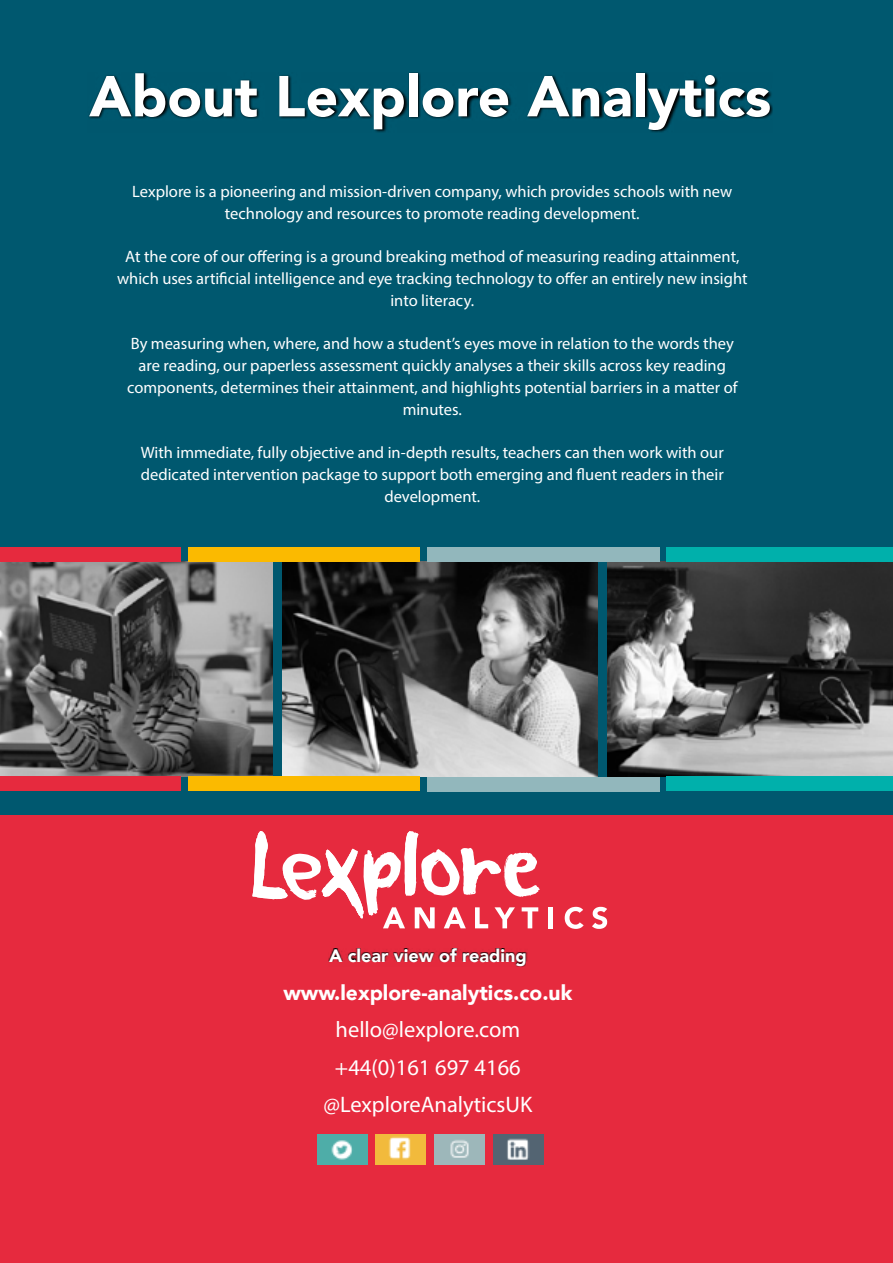
<style>
.page{position:relative;width:893px;height:1263px;background:#fff}
.page>*{position:absolute;margin:0;border:0;box-sizing:border-box;transform-origin:0 0}
.t1{font:900 57px "Avenir LT";color:#fff}
.t2{font:22.5px/37.5px "Myriad Pro";color:#fff;text-align:center}
.t3{font:900 21px "Avenir LT";color:#fff}
.t4{font:900 18px "Avenir LT";color:#fff}
.t5{font:16.5px/21.8px "Myriad Pro";color:#fff;text-align:center}
</style>
<div class="page">
<div style="left:0;top:0;width:893px;height:915px;background:#00586f"></div>
<div style="left:0;top:816px;width:893px;height:447px;background:#e62a3e"></div>
<svg style="left:328px;top:948px;width:199px;height:18px"></svg>
<svg style="left:89px;top:72px;width:684px;height:60px"></svg>
<img style="left:0;top:562px;width:273px;height:214px">
<img style="left:283px;top:562px;width:315px;height:214px">
<img style="left:607px;top:562px;width:286px;height:214px">
<div style="left:0;top:547px;width:181px;height:15px;background:#e62a3e"></div>
<div style="left:188px;top:547px;width:232px;height:15px;background:#fbba00"></div>
<div style="left:427px;top:547px;width:233px;height:15px;background:#92b7bc"></div>
<div style="left:667px;top:547px;width:226px;height:15px;background:#00b0ab"></div>
<div style="left:0;top:776px;width:181px;height:15px;background:#e62a3e"></div>
<div style="left:188px;top:776px;width:232px;height:15px;background:#fbba00"></div>
<div style="left:427px;top:777px;width:233px;height:14px;background:#92b7bc"></div>
<div style="left:667px;top:776px;width:226px;height:15px;background:#00b0ab"></div>
<img style="left:317px;top:1135px;width:50px;height:30px">
<img style="left:376px;top:1135px;width:50px;height:30px">
<img style="left:493px;top:1135px;width:50px;height:30px">
<img style="left:435px;top:1135px;width:50px;height:30px">
<svg style="left:252px;top:831px;width:288px;height:97px"></svg>
<hr style="left:549px;top:907px;width:4px;height:21px;background:#fff">
<svg style="left:565px;top:907px;width:19px;height:22px"></svg>
<svg style="left:592px;top:907px;width:15px;height:22px"></svg>
<h1 class="t1" style="left:89px;top:62px;width:683px">About Lexplore Analytics</h1>
<p class="t5" style="left:132px;top:181px;width:602px">Lexplore is a pioneering and mission-driven company, which provides schools with new technology and resources to promote reading development.</p>
<p class="t5" style="left:117px;top:246px;width:632px">At the core of our offering is a ground breaking method of measuring reading attainment, which uses artificial intelligence and eye tracking technology to offer an entirely new insight into literacy.</p>
<p class="t5" style="left:127px;top:333px;width:612px">By measuring when, where, and how a student’s eyes move in relation to the words they are reading, our paperless assessment quickly analyses a their skills across key reading components, determines their attainment, and highlights potential barriers in a matter of minutes.</p>
<p class="t5" style="left:141px;top:442px;width:584px">With immediate, fully objective and in-depth results, teachers can then work with our dedicated intervention package to support both emerging and fluent readers in their development.</p>
<p class="t4" style="left:329px;top:945px;width:199px">A clear view of reading</p>
<p class="t3" style="left:283px;top:979px;width:290px">www.lexplore-analytics.co.uk</p>
<h2 class="t2" style="left:323px;top:1010px;width:210px">hello@lexplore.com +44(0)161 697 4166 @LexploreAnalyticsUK</h2>
</div>
